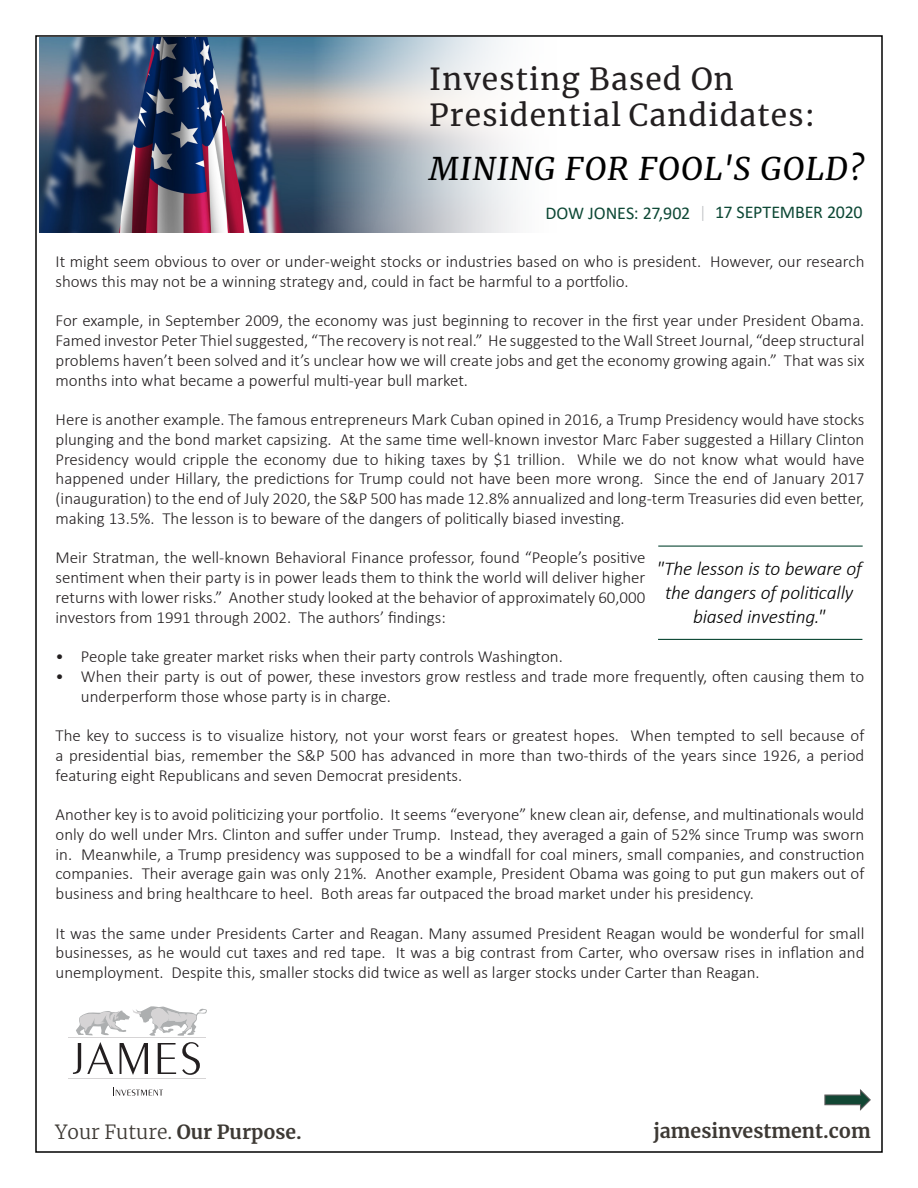
<style>
.page{position:relative;width:918px;height:1188px;background:#fff}
.page>*{position:absolute;margin:0;border:0;box-sizing:border-box;transform-origin:0 0}
.t1{font:italic 31.5px "Merriweather";letter-spacing:.04em;color:#000}
.t2{font:30px "Merriweather";letter-spacing:.04em;color:#231f20}
.body{font:italic 300 19.5px/24px "Calibri";letter-spacing:-.01em;color:#000;text-align:center}
.t3{font:700 19.5px "Merriweather";color:#3d3934}
.t4{font:300 19.35px "Merriweather";color:#3d3934}
.body-2{font:18px "Calibri";letter-spacing:-.01em;color:#0d4835}
.Body_Text{font:300 16.95px/19.8px "Calibri";color:#231f20;text-align:justify}
.s1{font-weight:700}
</style>
<div class="page">
<img style="left:39px;top:38px;width:477px;height:195px">
<svg style="left:702px;top:206px;width:1px;height:15px"></svg>
<hr style="left:658px;top:546px;width:205px;height:1px;background:#0d4835">
<hr style="left:658px;top:639px;width:204px;height:1px;background:#0d4835">
<svg style="left:73px;top:1043px;width:8px;height:31px"></svg>
<svg style="left:87px;top:1042px;width:26px;height:32px"></svg>
<svg style="left:120px;top:1043px;width:28px;height:32px"></svg>
<svg style="left:158px;top:1043px;width:18px;height:31px"></svg>
<svg style="left:182px;top:1042px;width:18px;height:33px"></svg>
<hr style="left:68px;top:1079px;width:138px;height:1px;background:#d6d4d5">
<svg style="left:113px;top:1087px;width:50px;height:9px"></svg>
<hr style="left:68px;top:1037px;width:138px;height:1px;background:#d6d4d5">
<svg style="left:76px;top:1006px;width:131px;height:30px"></svg>
<svg style="left:824px;top:1089px;width:47px;height:21px"></svg>
<p class="t2" style="left:429px;top:58px;width:306px">Investing Based On</p>
<p class="t2" style="left:429px;top:94px;width:387px">Presidential Candidates:</p>
<p class="t1" style="left:429px;top:147px;width:437px">MINING FOR FOOL'S GOLD?</p>
<p class="body-2" style="left:545px;top:200px;width:146px">DOW JONES: 27,902</p>
<p class="body-2" style="left:715px;top:200px;width:149px">17 SEPTEMBER 2020</p>
<p class="Body_Text" style="left:56px;top:251px;width:810px">It might seem obvious to over or under-weight stocks or industries based on who is president. However, our research shows this may not be a winning strategy and, could in fact be harmful to a portfolio.</p>
<p class="Body_Text" style="left:56px;top:311px;width:810px">For example, in September 2009, the economy was just beginning to recover in the first year under President Obama.<br>Famed investor Peter Thiel suggested, “The recovery is not real.” He suggested to the Wall Street Journal, “deep structural problems haven’t been solved and it’s unclear how we will create jobs and get the economy growing again.” That was six months into what became a powerful multi-year bull market.</p>
<p class="Body_Text" style="left:56px;top:409px;width:810px">Here is another example. The famous entrepreneurs Mark Cuban opined in 2016, a Trump Presidency would have stocks plunging and the bond market capsizing. At the same time well-known investor Marc Faber suggested a Hillary Clinton Presidency would cripple the economy due to hiking taxes by $1 trillion. While we do not know what would have happened under Hillary, the predictions for Trump could not have been more wrong. Since the end of January 2017 (inauguration) to the end of July 2020, the S&amp;P 500 has made 12.8% annualized and long-term Treasuries did even better, making 13.5%. The lesson is to beware of the dangers of politically biased investing.</p>
<p class="Body_Text" style="left:56px;top:548px;width:591px">Meir Stratman, the well-known Behavioral Finance professor, found “People’s positive sentiment when their party is in power leads them to think the world will deliver higher returns with lower risks.” Another study looked at the behavior of approximately 60,000 investors from 1991 through 2002. The authors’ findings:</p>
<p class="Body_Text" style="left:56px;top:646px;width:509px">• People take greater market risks when their party controls Washington.</p>
<p class="Body_Text" style="left:81px;top:666px;width:785px;text-indent:-25px">• When their party is out of power, these investors grow restless and trade more frequently, often causing them to underperform those whose party is in charge.</p>
<p class="Body_Text" style="left:56px;top:725px;width:810px">The key to success is to visualize history, not your worst fears or greatest hopes. When tempted to sell because of a presidential bias, remember the S&amp;P 500 has advanced in more than two-thirds of the years since 1926, a period featuring eight Republicans and seven Democrat presidents.</p>
<p class="Body_Text" style="left:56px;top:804px;width:810px">Another key is to avoid politicizing your portfolio. It seems “everyone” knew clean air, defense, and multinationals would only do well under Mrs. Clinton and suffer under Trump. Instead, they averaged a gain of 52% since Trump was sworn in. Meanwhile, a Trump presidency was supposed to be a windfall for coal miners, small companies, and construction companies. Their average gain was only 21%. Another example, President Obama was going to put gun makers out of business and bring healthcare to heel. Both areas far outpaced the broad market under his presidency.</p>
<p class="Body_Text" style="left:56px;top:923px;width:810px">It was the same under Presidents Carter and Reagan. Many assumed President Reagan would be wonderful for small businesses, as he would cut taxes and red tape. It was a big contrast from Carter, who oversaw rises in inflation and unemployment. Despite this, smaller stocks did twice as well as larger stocks under Carter than Reagan.</p>
<p class="body" style="left:657px;top:556px;width:207px">"The lesson is to beware of the dangers of politically biased investing."</p>
<p class="t4" style="left:55px;top:1119px;width:248px">Your Future. <span class="s1">Our Purpose.</span></p>
<p class="t3" style="left:653px;top:1117px;width:219px">jamesinvestment.com</p>
</div>
